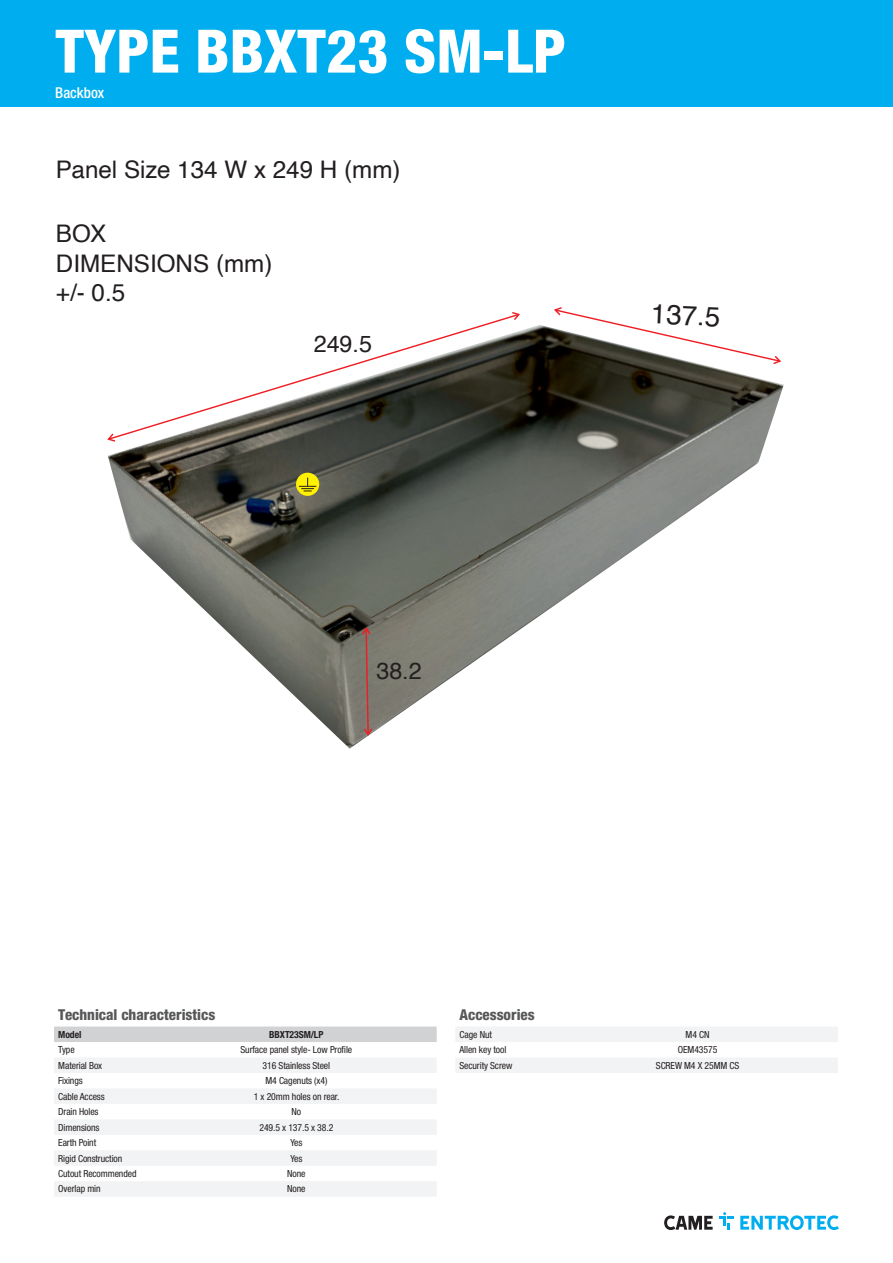
<style>
.page{position:relative;width:893px;height:1263px;background:#fff}
.page>*{position:absolute;margin:0;border:0;box-sizing:border-box;transform-origin:0 0}
.Name{font:800 condensed 60px "Helvetica Neue LTW1 G";color:#fff}
.t1{font:27.75px "Helvetica";color:#231f20}
.t2{font:24.15px/29.5px "Helvetica";color:#231f20}
.t3{font:23.25px "Helvetica";color:#231f20}
.t4{font:800 condensed 15px "Helvetica Neue LTW1 G";color:#57585a}
.Max_Performance{font:500 condensed 15px "Helvetica Neue LTW1 G";color:#fff}
.t5{font:10.65px/16.6px "Helvetica";color:#222021}
.Data{font:condensed 9.75px "Helvetica Neue LTW1 G";letter-spacing:-.01em;color:#231f20}
.Data-2{font:700 condensed 9.75px "Helvetica Neue LTW1 G";letter-spacing:-.01em;color:#231f20}
</style>
<div class="page">
<svg style="left:510px;top:312px;width:10px;height:8px"></svg>
<svg style="left:554px;top:307px;width:70px;height:18px"></svg>
<img style="left:108px;top:325px;width:676px;height:424px">
<div style="left:296px;top:473px;width:23px;height:23px;background:#fff101;border-radius:50%"></div>
<svg style="left:299px;top:478px;width:17px;height:14px"></svg>
<svg style="left:361px;top:626px;width:13px;height:111px"></svg>
<svg style="left:664px;top:1215px;width:49px;height:15px"></svg>
<svg style="left:719px;top:1212px;width:14px;height:18px"></svg>
<svg style="left:740px;top:1215px;width:99px;height:15px"></svg>
<div style="left:0;top:0;width:893px;height:106px;background:#00aeef"></div>
<div style="left:54px;top:1026px;width:383px;height:16px;background:#d1d2d4"></div>
<svg style="left:54px;top:1058px;width:382px;height:138px;fill:#f2f3f4"></svg>
<svg style="left:456px;top:1027px;width:382px;height:46px"></svg>
<p class="Name" style="left:55px;top:15px;width:512px">TYPE BBXT23 SM-LP</p>
<p class="Max_Performance" style="left:55px;top:83px;width:50px">Backbox</p>
<p class="t2" style="left:56px;top:155px;width:346px">Panel Size 134 W x 249 H (mm)</p>
<p class="t2" style="left:56px;top:220px;width:218px">BOX<br>DIMENSIONS (mm) +/- 0.5</p>
<p class="t3" style="left:314px;top:326px;width:60px">249.5</p>
<p class="t3" style="left:376px;top:653px;width:47px">38.2</p>
<p class="t1" style="left:652px;top:292px;width:71px;rotate:3deg">137.5</p>
<p class="t4" style="left:58px;top:1006px;width:159px">Technical characteristics</p>
<p class="Data-2" style="left:58px;top:1028px;width:25px">Model</p>
<p class="Data-2" style="left:269px;top:1028px;width:56px">BBXT23SM/LP</p>
<p class="Data" style="left:58px;top:1044px;width:18px">Type</p>
<p class="Data" style="left:240px;top:1044px;width:113px">Surface panel style- Low Profile</p>
<p class="Data" style="left:58px;top:1059px;width:45px">Material Box</p>
<p class="Data" style="left:263px;top:1059px;width:69px">316 Stainless Steel</p>
<p class="Data" style="left:58px;top:1075px;width:26px">Fixings</p>
<p class="Data" style="left:265px;top:1075px;width:63px">M4 Cagenuts (x4)</p>
<p class="Data" style="left:58px;top:1090px;width:48px">Cable Access</p>
<p class="Data" style="left:254px;top:1090px;width:87px">1 x 20mm holes on rear.</p>
<p class="Data" style="left:58px;top:1106px;width:42px">Drain Holes</p>
<p class="Data" style="left:292px;top:1106px;width:11px">No</p>
<p class="Data" style="left:58px;top:1121px;width:43px">Dimensions</p>
<p class="Data" style="left:259px;top:1121px;width:75px">249.5 x 137.5 x 38.2</p>
<p class="Data" style="left:58px;top:1137px;width:40px">Earth Point</p>
<p class="Data" style="left:290px;top:1137px;width:13px">Yes</p>
<p class="Data" style="left:58px;top:1152px;width:66px">Rigid Construction</p>
<p class="Data" style="left:290px;top:1152px;width:13px">Yes</p>
<p class="Data" style="left:58px;top:1168px;width:80px">Cutout Recommended</p>
<p class="Data" style="left:287px;top:1168px;width:20px">None</p>
<p class="Data" style="left:58px;top:1183px;width:44px">Overlap min</p>
<p class="Data" style="left:287px;top:1183px;width:20px">None</p>
<p class="t5" style="left:103px;top:1013px;width:54px">Earth Point</p>
<p class="t5" style="left:249px;top:1046px;width:27px">None<br>None</p>
<p class="t4" style="left:459px;top:1006px;width:77px">Accessories</p>
<p class="Data" style="left:459px;top:1028px;width:34px">Cage Nut</p>
<p class="Data" style="left:686px;top:1028px;width:25px">M4 CN</p>
<p class="Data" style="left:459px;top:1044px;width:48px">Allen key tool</p>
<p class="Data" style="left:678px;top:1044px;width:41px">OEM43575</p>
<p class="Data" style="left:459px;top:1059px;width:54px">Security Screw</p>
<p class="Data" style="left:656px;top:1059px;width:85px">SCREW M4 X 25MM CS</p>
</div>
